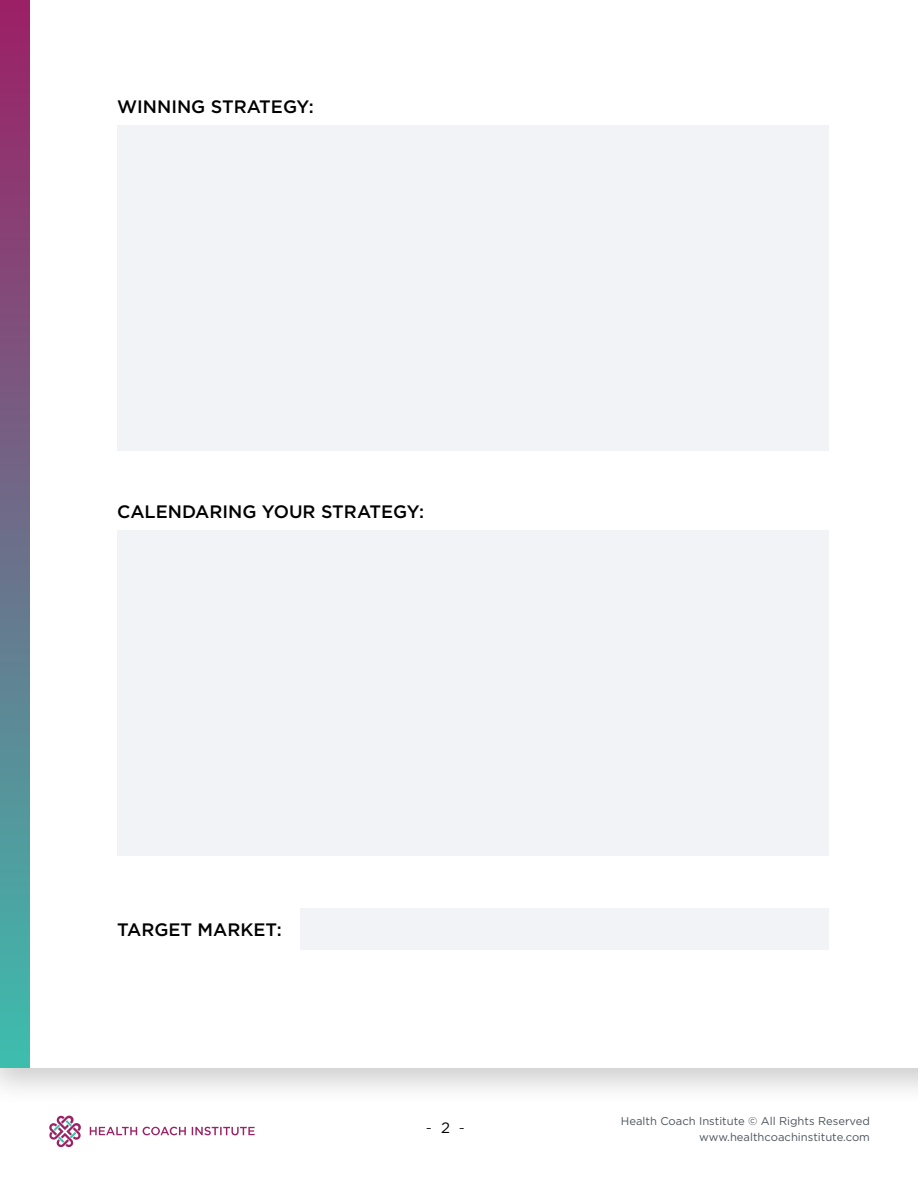
<style>
.page{position:relative;width:918px;height:1188px;background:#fff}
.page>*{position:absolute;margin:0;border:0;box-sizing:border-box;transform-origin:0 0}
.t1{font:500 18px "Gotham";color:#000}
.t2{font:300 15px "Gotham";color:#000}
.t3{font:11.25px/16.5px "Gotham";color:#4d545d;text-align:right}
.s1{font-weight:400}
</style>
<div class="page">
<div style="left:0;top:0;width:918px;height:1107px;background:#000;opacity:.2"></div>
<div style="left:0;top:0;width:918px;height:1068px;background:#fff"></div>
<div style="left:0;top:0;width:29px;height:1068px;background:linear-gradient(to bottom,#9d1f65,#3dbdad)"></div>
<svg style="left:90px;top:1127px;width:165px;height:8px"></svg>
<svg style="left:49px;top:1115px;width:32px;height:32px"></svg>
<div style="left:117px;top:126px;width:711px;height:325px;background:#f1f3f6"></div>
<div style="left:117px;top:531px;width:711px;height:325px;background:#f1f3f6"></div>
<div style="left:300px;top:908px;width:528px;height:42px;background:#f1f3f6"></div>
<h1 class="t1" style="left:117px;top:95px;width:198px">WINNING STRATEGY:</h1>
<h1 class="t1" style="left:117px;top:500px;width:308px">CALENDARING YOUR STRATEGY:</h1>
<h1 class="t1" style="left:117px;top:918px;width:166px">TARGET MARKET:</h1>
<h2 class="t2" style="left:426px;top:1119px;width:41px">- <span class="s1">2</span> -</h2>
<p class="t3" style="left:621px;top:1112px;width:251px">Health Coach Institute © All Rights Reserved www.healthcoachinstitute.com</p>
</div>
